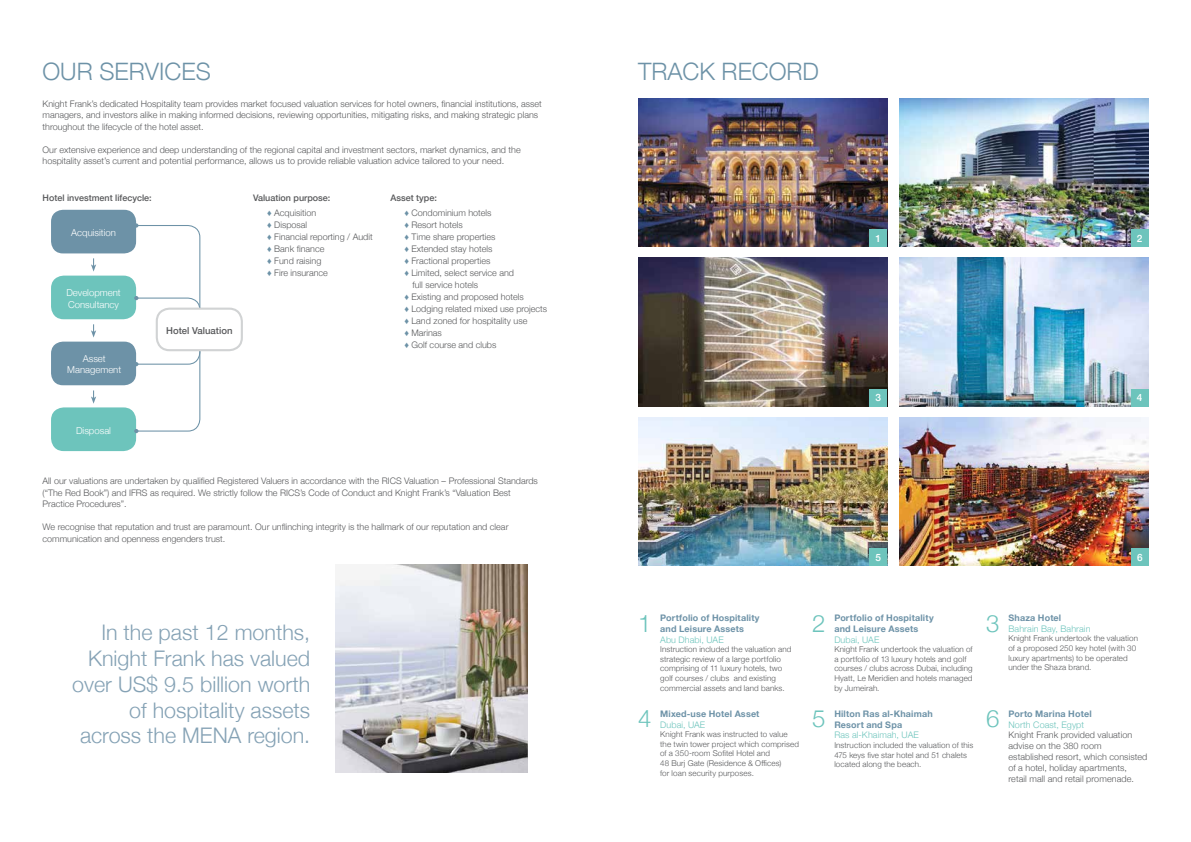
<style>
.page{position:relative;width:1191px;height:842px;background:#fff}
.page>*{position:absolute;margin:0;border:0;box-sizing:border-box;transform-origin:0 0}
.t1{font:300 24px "Helvetica Neue";color:#6d92a7}
.t2{font:300 24px "Helvetica Neue";color:#6dc4bc}
.t3{font:300 21.5px/25.8px "Helvetica Neue";color:#85a2b5;text-align:right}
.t4{font:500 10px "Helvetica Neue";color:#fff}
.t5{font:300 9.5px/11.4px "Helvetica Neue";color:#fff}
.t6{font:500 9.5px "Helvetica Neue";color:#58595b}
.t7{font:300 9px/11.5px "Helvetica Neue";color:#58595b}
.t8{font:700 9px/10.8px "Helvetica Neue";letter-spacing:.015em;color:#6d92a7}
.t9{font:300 9px "Helvetica Neue";letter-spacing:.01em;color:#6dc4bc}
.t10{font:500 9px/14.8px "Helvetica Neue";color:#58595b;text-align:center}
.t11{font:300 8px/9.6px "Helvetica Neue";letter-spacing:.015em;color:#58595b}
.s1{font-family:"Arial";font-weight:400;color:#6d92a7}
.s2{font-weight:300}
.s3{font-weight:500}
</style>
<div class="page">
<img style="left:638px;top:98px;width:249px;height:148px">
<img style="left:899px;top:98px;width:249px;height:148px">
<img style="left:638px;top:258px;width:249px;height:148px">
<img style="left:899px;top:258px;width:249px;height:148px">
<img style="left:638px;top:417px;width:249px;height:149px">
<img style="left:899px;top:417px;width:249px;height:149px">
<div style="left:869px;top:229px;width:18px;height:17px;background:#6dc4bc"></div>
<div style="left:1130px;top:229px;width:18px;height:17px;background:#6dc4bc"></div>
<div style="left:869px;top:389px;width:18px;height:17px;background:#6dc4bc"></div>
<div style="left:869px;top:549px;width:18px;height:17px;background:#6dc4bc"></div>
<div style="left:1130px;top:389px;width:18px;height:17px;background:#6dc4bc"></div>
<div style="left:1130px;top:549px;width:18px;height:17px;background:#6dc4bc"></div>
<img style="left:335px;top:564px;width:193px;height:209px">
<div style="left:51px;top:276px;width:85px;height:43px;background:#6dc4bc;border-radius:13px"></div>
<div style="left:51px;top:342px;width:85px;height:43px;background:#6d92a7;border-radius:12px"></div>
<div style="left:51px;top:407px;width:85px;height:44px;background:#6dc4bc;border-radius:13px"></div>
<div style="left:51px;top:210px;width:85px;height:43px;background:#6d92a7;border-radius:12px"></div>
<svg style="left:134px;top:223px;width:67px;height:210px"></svg>
<svg style="left:91px;top:258px;width:5px;height:14px"></svg>
<svg style="left:91px;top:324px;width:5px;height:14px"></svg>
<svg style="left:91px;top:390px;width:5px;height:14px"></svg>
<div style="left:157px;top:309px;width:85px;height:41px;background:#fff;border-radius:13px"></div>
<div style="left:156px;top:308px;width:87px;height:43px;border:2px solid #d1d3d4;border-radius:13px"></div>
<h1 class="t1" style="left:43px;top:52px;width:170px">OUR SERVICES</h1>
<h1 class="t1" style="left:638px;top:52px;width:182px">TRACK RECORD</h1>
<p class="t7" style="left:43px;top:97px;width:501px">Knight Frank’s dedicated Hospitality team provides market focused valuation services for hotel owners, financial institutions, asset managers, and investors alike in making informed decisions, reviewing opportunities, mitigating risks, and making strategic plans throughout the lifecycle of the hotel asset.</p>
<p class="t7" style="left:43px;top:143px;width:480px">Our extensive experience and deep understanding of the regional capital and investment sectors, market dynamics, and the hospitality asset’s current and potential performance, allows us to provide reliable valuation advice tailored to your need.</p>
<p class="t10" style="left:253px;top:190px;width:79px">Valuation purpose: <span class="s1">♦</span> <span class="s2">Acquisition</span></p>
<p class="t7" style="left:267px;top:218px;width:107px;line-height:12px"><span class="s1">♦</span> Disposal<br><span class="s1">♦</span> Financial reporting / Audit <span class="s1">♦</span> Bank finance<br><span class="s1">♦</span> Fund raising<br><span class="s1">♦</span> Fire insurance</p>
<p class="t10" style="left:43px;top:190px;width:111px">Hotel investment lifecycle:</p>
<p class="t7" style="left:404px;top:190px;width:89px;line-height:14.8px;text-indent:-14px"><span class="s3">Asset type:<br></span><span class="s1">♦</span> Condominium hotels</p>
<p class="t7" style="left:404px;top:219px;width:60px"><span class="s1">♦</span> Resort hotels</p>
<p class="t7" style="left:404px;top:231px;width:93px"><span class="s1">♦</span> Time share properties</p>
<p class="t7" style="left:404px;top:243px;width:89px"><span class="s1">♦</span> Extended stay hotels</p>
<p class="t7" style="left:404px;top:255px;width:87px"><span class="s1">♦</span> Fractional properties</p>
<p class="t7" style="left:404px;top:267px;width:111px"><span class="s1">♦</span> Limited, select service and</p>
<p class="t7" style="left:412px;top:279px;width:67px">full service hotels</p>
<p class="t7" style="left:404px;top:291px;width:121px"><span class="s1">♦</span> Existing and proposed hotels</p>
<p class="t7" style="left:404px;top:303px;width:144px"><span class="s1">♦</span> Lodging related mixed use projects</p>
<p class="t7" style="left:404px;top:315px;width:124px"><span class="s1">♦</span> Land zoned for hospitality use</p>
<p class="t7" style="left:404px;top:327px;width:39px"><span class="s1">♦</span> Marinas</p>
<p class="t7" style="left:404px;top:339px;width:93px"><span class="s1">♦</span> Golf course and clubs</p>
<p class="t5" style="left:71px;top:226px;width:46px">Acquisition</p>
<p class="t5" style="left:66px;top:287px;width:56px">Development<br>Consultancy</p>
<p class="t6" style="left:166px;top:323px;width:68px">Hotel Valuation</p>
<p class="t5" style="left:67px;top:352px;width:55px;text-align:center">Asset<br>Management</p>
<p class="t5" style="left:76px;top:424px;width:36px">Disposal</p>
<p class="t7" style="left:43px;top:474px;width:497px">All our valuations are undertaken by qualified Registered Valuers in accordance with the RICS Valuation – Professional Standards (“The Red Book”) and IFRS as required. We strictly follow the RICS’s Code of Conduct and Knight Frank’s “Valuation Best<br>Practice Procedures”.</p>
<p class="t7" style="left:43px;top:520px;width:467px">We recognise that reputation and trust are paramount. Our unflinching integrity is the hallmark of our reputation and clear communication and openness engenders trust.</p>
<p class="t4" style="left:875px;top:230px;width:7px">1</p>
<p class="t4" style="left:1136px;top:230px;width:7px">2</p>
<p class="t4" style="left:875px;top:390px;width:7px">3</p>
<p class="t4" style="left:875px;top:549px;width:7px">5</p>
<p class="t4" style="left:1136px;top:390px;width:7px">4</p>
<p class="t4" style="left:1137px;top:549px;width:7px">6</p>
<h2 class="t3" style="left:72px;top:618px;width:239px">In the past 12 months,<br>Knight Frank has valued over US$ 9.5 billion worth of hospitality assets across the MENA region.</h2>
<h1 class="t2" style="left:638px;top:604px;width:15px">1</h1>
<p class="t8" style="left:660px;top:613px;width:101px">Portfolio of Hospitality and Leisure Assets</p>
<p class="t9" style="left:660px;top:632px;width:65px">Abu Dhabi, UAE</p>
<p class="t11" style="left:660px;top:644px;width:133px">Instruction included the valuation and strategic review of a large portfolio comprising of 11 luxury hotels, two golf courses / clubs and existing commercial assets and land banks.</p>
<h1 class="t2" style="left:638px;top:699px;width:15px">4</h1>
<p class="t8" style="left:660px;top:708px;width:101px">Mixed-use Hotel Asset</p>
<p class="t9" style="left:660px;top:717px;width:47px">Dubai, UAE</p>
<p class="t11" style="left:660px;top:729px;width:140px">Knight Frank was instructed to value the twin tower project which comprised of a 350-room Sofitel Hotel and<br>48 Burj Gate (Residence &amp; Offices)<br>for loan security purposes.</p>
<h1 class="t2" style="left:812px;top:604px;width:15px">2</h1>
<p class="t8" style="left:834px;top:613px;width:101px">Portfolio of Hospitality and Leisure Assets</p>
<p class="t9" style="left:834px;top:632px;width:47px">Dubai, UAE</p>
<p class="t11" style="left:834px;top:644px;width:140px">Knight Frank undertook the valuation of a portfolio of 13 luxury hotels and golf courses / clubs across Dubai, including Hyatt, Le Meridien and hotels managed by Jumeirah.</p>
<h1 class="t2" style="left:812px;top:699px;width:15px">5</h1>
<p class="t8" style="left:834px;top:708px;width:100px">Hilton Ras al-Khaimah<br>Resort and Spa</p>
<p class="t9" style="left:834px;top:728px;width:86px">Ras al-Khaimah, UAE</p>
<p class="t11" style="left:834px;top:740px;width:140px">Instruction included the valuation of this<br>475 keys five star hotel and 51 chalets located along the beach.</p>
<h1 class="t2" style="left:986px;top:604px;width:15px">3</h1>
<p class="t8" style="left:1008px;top:613px;width:54px">Shaza Hotel</p>
<p class="t9" style="left:1008px;top:621px;width:84px">Bahrain Bay, Bahrain</p>
<p class="t11" style="left:1008px;top:633px;width:131px">Knight Frank undertook the valuation of a proposed 250 key hotel (with 30 luxury apartments) to be operated under the Shaza brand.</p>
<h1 class="t2" style="left:986px;top:699px;width:15px">6</h1>
<p class="t8" style="left:1008px;top:708px;width:85px">Porto Marina Hotel</p>
<p class="t9" style="left:1008px;top:717px;width:77px">North Coast, Egypt</p>
<p class="t7" style="left:1008px;top:729px;width:140px;line-height:10.8px">Knight Frank provided valuation advise on the 380 room established resort, which consisted of a hotel, holiday apartments, retail mall and retail promenade.</p>
</div>
